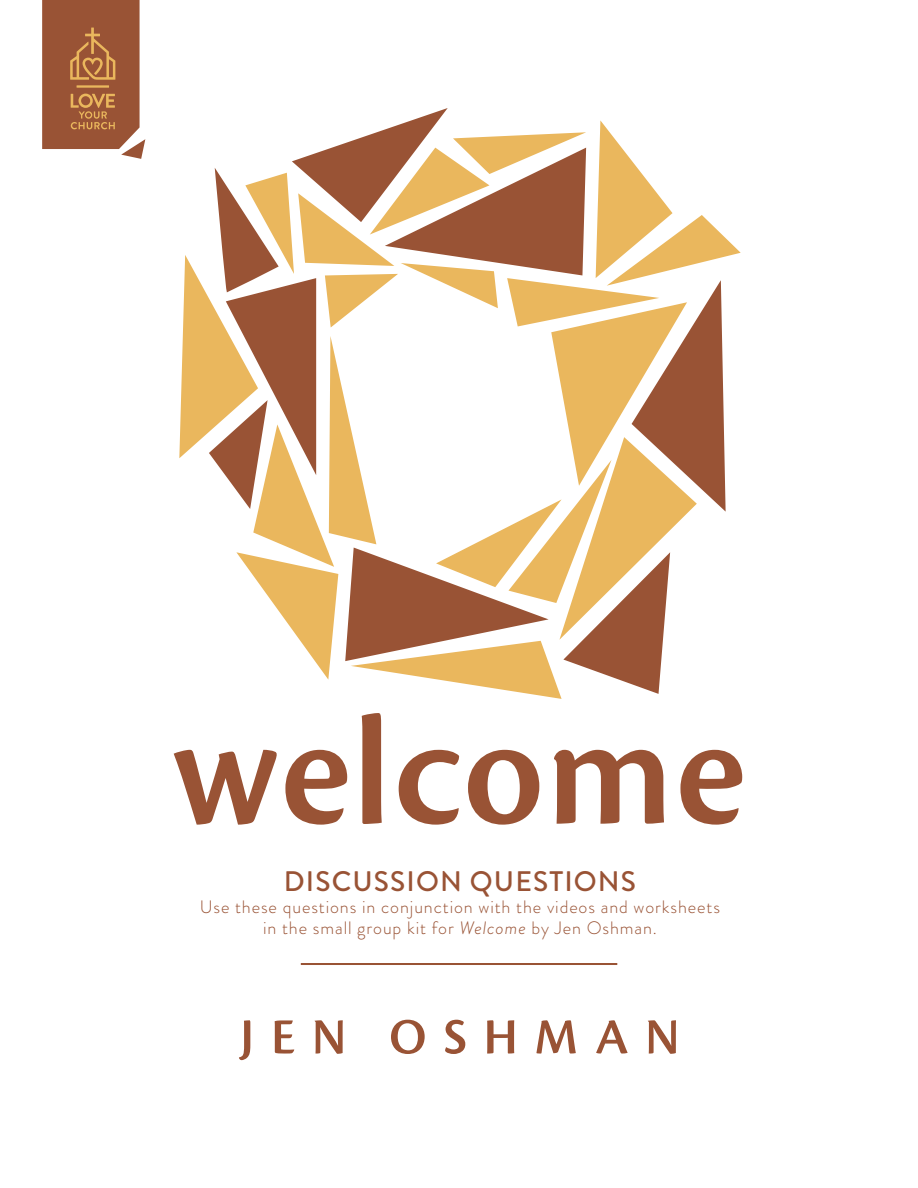
<style>
.page{position:relative;width:918px;height:1188px;background:#fff}
.page>*{position:absolute;margin:0;border:0;box-sizing:border-box;transform-origin:0 0}
.t1{font:161.25px "Cronos Pro Semibold Disp";letter-spacing:.02em;color:#995335}
.t2{font:52.35px "Cronos Pro Semibold Disp";letter-spacing:.33em;color:#995335}
.t3{font:500 28.2px "Brandon Grotesque";letter-spacing:.04em;color:#995335}
.body{font:300 18px/21.6px "Brandon Grotesque";letter-spacing:.05em;color:#995335;text-align:center}
.s1{font-style:italic}
</style>
<div class="page">
<hr style="left:301px;top:963px;width:316px;height:2px;background:#995335">
<svg style="left:179px;top:108px;width:562px;height:591px"></svg>
<svg style="left:42px;top:0;width:103px;height:159px;background:#aa6e4f"></svg>
<p class="t1" style="left:172px;top:680px;width:575px">welcome</p>
<p class="t3" style="left:284px;top:862px;width:354px">DISCUSSION QUESTIONS</p>
<p class="body" style="left:200px;top:896px;width:522px">Use these questions in conjunction with the videos and worksheets in the small group kit for <span class="s1">Welcome</span> by Jen Oshman.</p>
<p class="t2" style="left:241px;top:1007px;width:440px">JEN OSHMAN</p>
</div>
